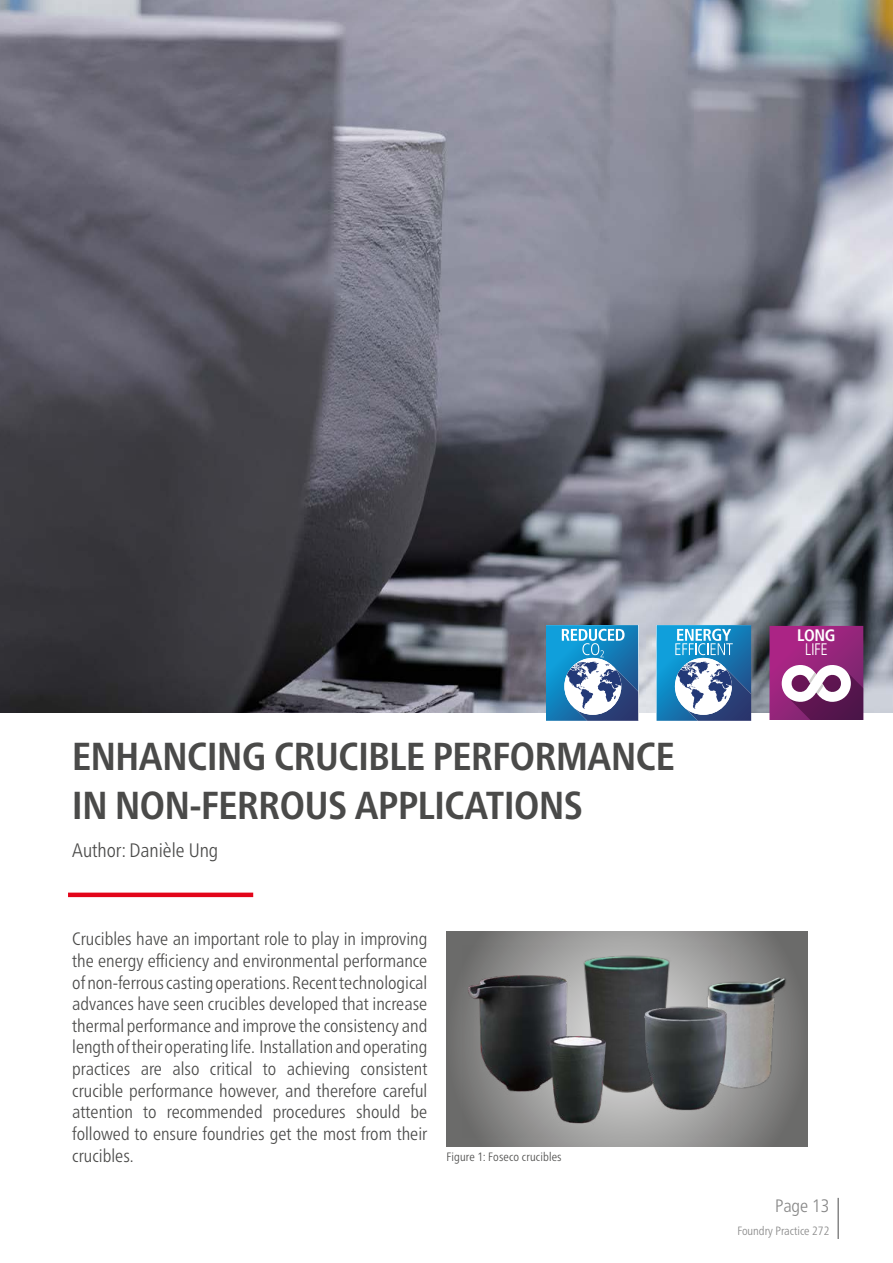
<style>
.page{position:relative;width:893px;height:1263px;background:#fff}
.page>*{position:absolute;margin:0;border:0;box-sizing:border-box;transform-origin:0 0}
.t1{font:700 condensed 39px/49.5px "Frutiger Neue LTW1 G";letter-spacing:-.01em;color:#4a4a49}
.t2{font:300 condensed 19.5px "Frutiger Neue LTW1 G";color:#4a4a49}
.t3{font:300 condensed 18px/21.6px "Frutiger Neue LTW1 G";color:#4a4a49;text-align:justify}
.t4{font:300 condensed 18px "Frutiger Neue LTW1 G";color:#878787}
.t5{font:700 condensed 16.65px "Frutiger LT";color:#fff}
.t6{font:300 condensed 16.65px "Frutiger LT";color:#fff}
.t7{font:300 condensed 12.15px "Frutiger Neue LTW1 G";letter-spacing:.01em;color:#4a4a49}
.t8{font:300 condensed 12px "Frutiger Neue LTW1 G";color:#878787}
</style>
<div class="page">
<hr style="left:837px;top:1198px;width:2px;height:41px;background:#878787">
<img style="left:0;top:0;width:893px;height:712px">
<hr style="left:68px;top:893px;width:185px;height:4px;background:#e3051a">
<svg style="left:446px;top:932px;width:362px;height:214px;background:#7c7c7b"></svg>
<img style="left:568px;top:937px;width:113px;height:9px">
<img style="left:730px;top:975px;width:62px;height:117px">
<img style="left:463px;top:946px;width:267px;height:192px">
<svg style="left:657px;top:625px;width:94px;height:96px"></svg>
<svg style="left:546px;top:625px;width:92px;height:96px"></svg>
<svg style="left:769px;top:626px;width:94px;height:94px"></svg>
<h1 class="t1" style="left:72px;top:731px;width:604px">ENHANCING CRUCIBLE PERFORMANCE<br>IN NON-FERROUS APPLICATIONS</h1>
<p class="t2" style="left:72px;top:839px;width:147px">Author: Danièle Ung</p>
<p class="t3" style="left:72px;top:928px;width:357px">Crucibles have an important role to play in improving the energy efficiency and environmental performance of non-ferrous casting operations. Recent technological advances have seen crucibles developed that increase thermal performance and improve the consistency and length of their operating life. Installation and operating practices are also critical to achieving consistent crucible performance however, and therefore careful attention to recommended procedures should be followed to ensure foundries get the most from their crucibles.</p>
<p class="t7" style="left:446px;top:1149px;width:117px">Figure 1: Foseco crucibles</p>
<p class="t5" style="left:797px;top:626px;width:40px">LONG</p>
<p class="t6" style="left:805px;top:640px;width:25px">LIFE</p>
<p class="t4" style="left:775px;top:1195px;width:56px">Page 13</p>
<p class="t8" style="left:737px;top:1224px;width:93px">Foundry Practice 272</p>
</div>
